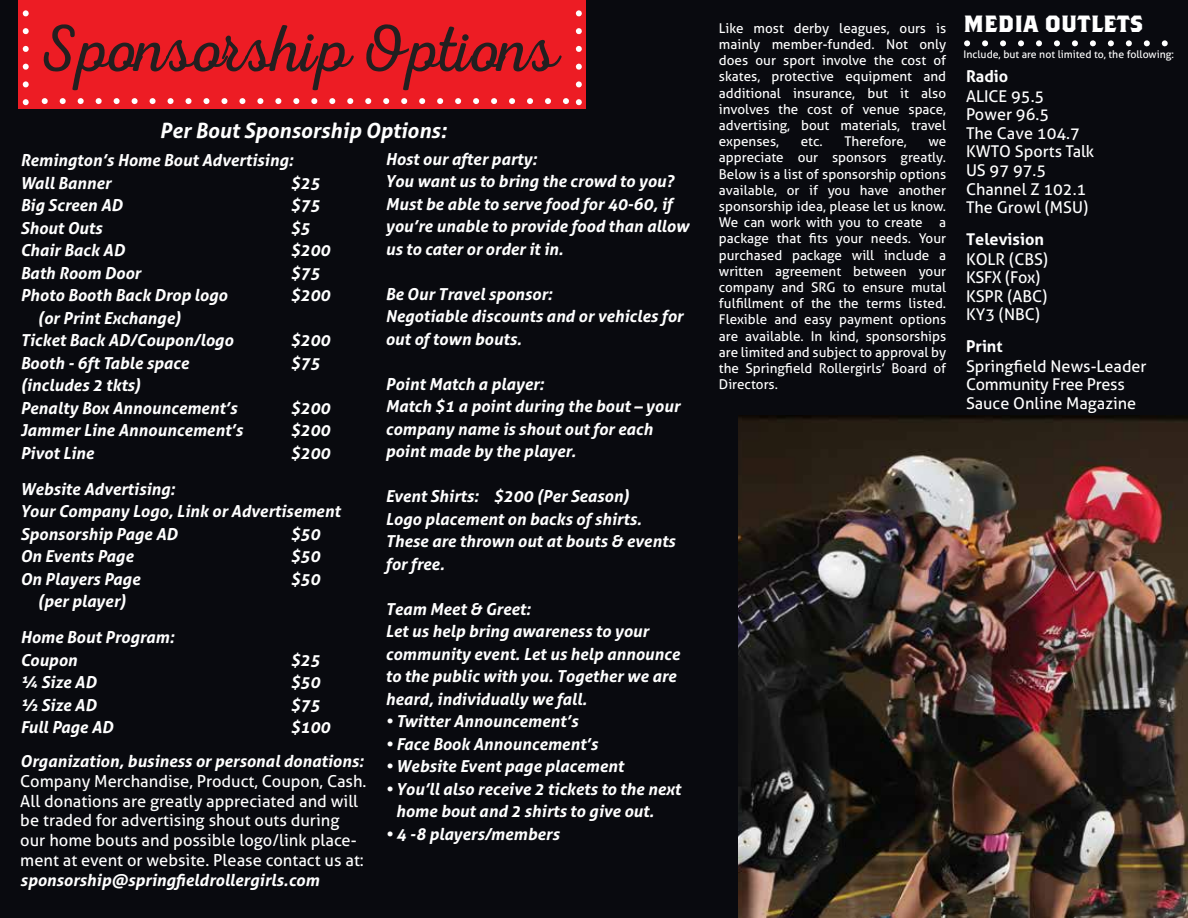
<style>
.page{position:relative;width:1188px;height:918px;background:#090a0f}
.page>*{position:absolute;margin:0;border:0;box-sizing:border-box;transform-origin:0 0}
.t1{font:66.75px "Nexa Rust Script L 0";color:#231f20}
.t2{font:700 23.55px "Brothers";letter-spacing:.01em;color:#fff}
.t3{font:italic 700 21px "Aller";color:#fff}
.t4{font:italic 700 16.5px/22.5px "Aller";color:#fff}
.t5{font:16.5px/19.8px "Aller";color:#fff}
.t6{font:16.2px/18.6px "Aller";color:#fff}
.t7{font:700 16.2px "Aller";color:#fff}
.t8{font:13.5px/16.2px "Aller";color:#fff;text-align:justify}
.t9{font:10.5px "Aller";color:#fff}
</style>
<div class="page">
<div style="left:18px;top:0;width:568px;height:109px;background:#ed1c24"></div>
<svg style="left:23px;top:10px;width:6px;height:96px"></svg>
<svg style="left:45px;top:10px;width:537px;height:96px"></svg>
<svg style="left:967px;top:40px;width:198px;height:6px"></svg>
<img style="left:739px;top:415px;width:449px;height:503px">
<h1 class="t1" style="left:41px;top:13px;width:518px">Sponsorship Options</h1>
<p class="t3" style="left:160px;top:117px;width:288px">Per Bout Sponsorship Options:</p>
<p class="t4" style="left:20px;top:149px;width:274px">Remington’s Home Bout Advertising:<br>Wall Banner</p>
<p class="t4" style="left:385px;top:147px;width:305px">Host our after party:<br>You want us to bring the crowd to you?<br>Must be able to serve food for 40-60, if you’re unable to provide food than allow us to cater or order it in.</p>
<p class="t4" style="left:385px;top:282px;width:299px">Be Our Travel sponsor:<br>Negotiable discounts and or vehicles for out of town bouts.</p>
<p class="t4" style="left:385px;top:372px;width:296px">Point Match a player:<br>Match $1 a point during the bout – your company name is shout out for each point made by the player.</p>
<p class="t4" style="left:385px;top:485px;width:291px">Event Shirts: $200 (Per Season)<br>Logo placement on backs of shirts.<br>These are thrown out at bouts &amp; events for free.</p>
<p class="t4" style="left:385px;top:597px;width:296px">Team Meet &amp; Greet:<br>Let us help bring awareness to your community event. Let us help announce to the public with you. Together we are heard, individually we fall.</p>
<p class="t4" style="left:385px;top:710px;width:194px">• Twitter Announcement’s</p>
<p class="t4" style="left:385px;top:733px;width:214px">• Face Book Announcement’s</p>
<p class="t4" style="left:385px;top:755px;width:240px">• Website Event page placement</p>
<p class="t4" style="left:396px;top:778px;width:287px;text-indent:-10px">• You’ll also receive 2 tickets to the next home bout and 2 shirts to give out.</p>
<p class="t4" style="left:385px;top:823px;width:176px">• 4 -8 players/members</p>
<p class="t4" style="left:290px;top:171px;width:31px">$25</p>
<p class="t4" style="left:20px;top:194px;width:104px">Big Screen AD</p>
<p class="t4" style="left:290px;top:194px;width:31px">$75</p>
<p class="t4" style="left:20px;top:216px;width:83px">Shout Outs</p>
<p class="t4" style="left:290px;top:216px;width:21px">$5</p>
<p class="t4" style="left:20px;top:239px;width:106px">Chair Back AD</p>
<p class="t4" style="left:290px;top:239px;width:41px">$200</p>
<p class="t4" style="left:20px;top:261px;width:122px">Bath Room Door</p>
<p class="t4" style="left:290px;top:261px;width:31px">$75</p>
<p class="t4" style="left:20px;top:284px;width:209px">Photo Booth Back Drop logo</p>
<p class="t4" style="left:290px;top:284px;width:41px">$200</p>
<p class="t4" style="left:20px;top:306px;width:214px;text-indent:17px">(or Print Exchange)<br>Ticket Back AD/Coupon/logo</p>
<p class="t4" style="left:290px;top:329px;width:41px">$200</p>
<p class="t4" style="left:20px;top:351px;width:170px">Booth - 6ft Table space</p>
<p class="t4" style="left:290px;top:351px;width:31px">$75</p>
<p class="t4" style="left:20px;top:374px;width:218px">(includes 2 tkts)<br>Penalty Box Announcement’s</p>
<p class="t4" style="left:290px;top:396px;width:41px">$200</p>
<p class="t4" style="left:20px;top:419px;width:224px">Jammer Line Announcement’s</p>
<p class="t4" style="left:290px;top:419px;width:41px">$200</p>
<p class="t4" style="left:20px;top:441px;width:75px">Pivot Line</p>
<p class="t4" style="left:290px;top:441px;width:41px">$200</p>
<p class="t4" style="left:20px;top:477px;width:321px">Website Advertising:<br>Your Company Logo, Link or Advertisement<br>Sponsorship Page AD</p>
<p class="t4" style="left:290px;top:522px;width:31px">$50</p>
<p class="t4" style="left:20px;top:545px;width:115px">On Events Page</p>
<p class="t4" style="left:290px;top:545px;width:31px">$50</p>
<p class="t4" style="left:20px;top:567px;width:121px">On Players Page</p>
<p class="t4" style="left:290px;top:567px;width:31px">$50</p>
<p class="t4" style="left:20px;top:583px;width:155px;line-height:36px;text-indent:17px">(per player)<br>Home Bout Program:</p>
<p class="t4" style="left:20px;top:648px;width:58px">Coupon</p>
<p class="t4" style="left:290px;top:648px;width:31px">$25</p>
<p class="t4" style="left:20px;top:671px;width:78px">¼ Size AD</p>
<p class="t4" style="left:290px;top:671px;width:31px">$50</p>
<p class="t4" style="left:20px;top:693px;width:78px">½ Size AD</p>
<p class="t4" style="left:290px;top:693px;width:31px">$75</p>
<p class="t4" style="left:20px;top:716px;width:94px">Full Page AD</p>
<p class="t4" style="left:290px;top:716px;width:41px">$100</p>
<p class="t4" style="left:20px;top:750px;width:345px">Organization, business or personal donations:</p>
<p class="t5" style="left:20px;top:771px;width:348px">Company Merchandise, Product, Coupon, Cash.<br>All donations are greatly appreciated and will be traded for advertising shout outs during our home bouts and possible logo/link place&shy;ment at event or website. Please contact us at:</p>
<p class="t4" style="left:20px;top:868px;width:301px">sponsorship@springfieldrollergirls.com</p>
<p class="t8" style="left:719px;top:20px;width:229px">Like most derby leagues, ours is mainly member-funded. Not only does our sport involve the cost of skates, protective equipment and additional insurance, but it also involves the cost of venue space, advertising, bout materials, travel expenses,</p>
<p class="t8" style="left:801px;top:133px;width:24px">etc.</p>
<p class="t8" style="left:844px;top:133px;width:64px">Therefore,</p>
<p class="t8" style="left:719px;top:133px;width:229px;text-indent:209px">we appreciate our sponsors greatly.<br>Below is a list of sponsorship options available, or if you have another sponsorship idea, please let us know.<br>We can work with you to create a package that fits your needs. Your purchased package will include a written agreement between your company and SRG to ensure mutal fulfillment of the the terms listed.<br>Flexible and easy payment options are available. In kind, sponsorships are limited and subject to approval by the Springfield Rollergirls’ Board of Directors.</p>
<h2 class="t2" style="left:963px;top:9px;width:182px">MEDIA OUTLETS</h2>
<p class="t9" style="left:964px;top:48px;width:212px">Include, but are not limited to, the following:</p>
<p class="t7" style="left:966px;top:67px;width:44px">Radio</p>
<p class="t6" style="left:966px;top:87px;width:130px">ALICE 95.5<br>Power 96.5<br>The Cave 104.7<br>KWTO Sports Talk<br>US 97 97.5<br>Channel Z 102.1<br>The Growl (MSU)</p>
<p class="t7" style="left:966px;top:229px;width:80px">Television</p>
<p class="t6" style="left:966px;top:250px;width:84px">KOLR (CBS)<br>KSFX (Fox)<br>KSPR (ABC)<br>KY3 (NBC)</p>
<p class="t7" style="left:966px;top:337px;width:38px">Print</p>
<p class="t6" style="left:966px;top:357px;width:182px">Springfield News-Leader<br>Community Free Press<br>Sauce Online Magazine</p>
</div>
